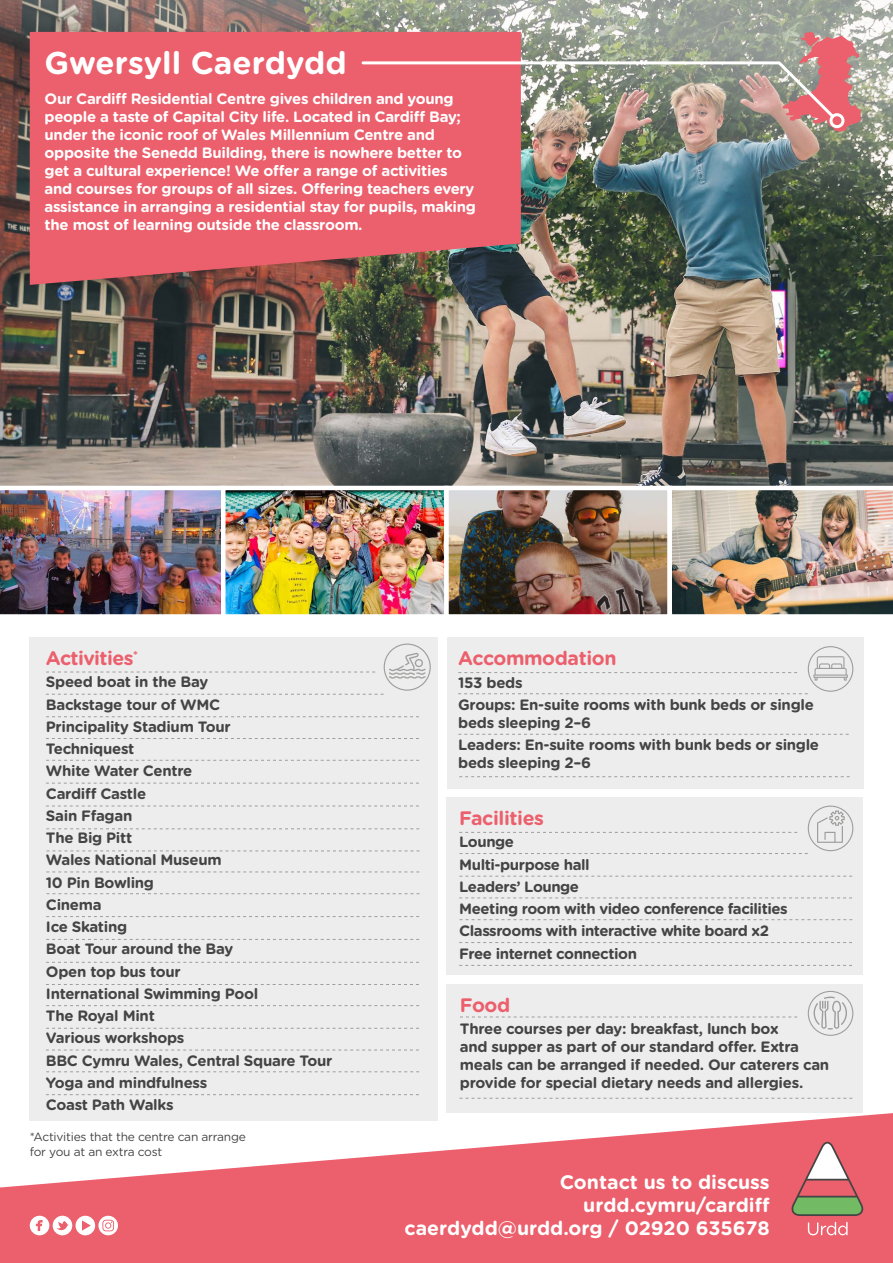
<style>
.page{position:relative;width:893px;height:1263px;background:#fff}
.page>*{position:absolute;margin:0;border:0;box-sizing:border-box;transform-origin:0 0}
.t1{font:700 31.5px "Gotham Rounded";color:#fff}
.t2{font:700 19.5px/23.4px "Gotham Rounded";color:#fff;text-align:right}
.t3{font:700 19.5px "Gotham Rounded";letter-spacing:-.02em;color:#ec5f6c}
.t4{font:700 15px/22.2px "Gotham Rounded";letter-spacing:-.02em;color:#454444}
.t5{font:700 15px/18px "Gotham Rounded";letter-spacing:-.02em;color:#fff}
.t6{font:12px/14.4px "Gotham Rounded";letter-spacing:-.02em;color:#454444}
</style>
<div class="page">
<img style="left:0;top:300px;width:893px;height:186px">
<img style="left:0;top:0;width:893px;height:300px">
<svg style="left:30px;top:32px;width:491px;height:253px;background:#de5d67"></svg>
<svg style="left:0;top:1113px;width:893px;height:150px;fill:#ec5f6c"></svg>
<svg style="left:808px;top:1222px;width:40px;height:13px"></svg>
<svg style="left:791px;top:1142px;width:73px;height:74px;background:#c4857b"></svg>
<img style="left:226px;top:491px;width:441px;height:123px">
<img style="left:0;top:490px;width:221px;height:125px">
<div style="left:221px;top:486px;width:228px;height:133px;border:4px solid #fff"></div>
<div style="left:444px;top:486px;width:228px;height:133px;border:4px solid #fff"></div>
<img style="left:667px;top:486px;width:226px;height:133px">
<div style="left:30px;top:637px;width:408px;height:483px;background:#ededed"></div>
<div style="left:447px;top:637px;width:416px;height:151px;background:#ededed"></div>
<div style="left:447px;top:984px;width:416px;height:129px;background:#ededed"></div>
<div style="left:446px;top:797px;width:417px;height:178px;background:#ededed"></div>
<svg style="left:46px;top:716px;width:373px;height:1px"></svg>
<svg style="left:46px;top:760px;width:373px;height:1px"></svg>
<svg style="left:46px;top:738px;width:373px;height:1px"></svg>
<svg style="left:46px;top:806px;width:373px;height:1px"></svg>
<svg style="left:46px;top:783px;width:373px;height:1px"></svg>
<svg style="left:46px;top:828px;width:373px;height:1px"></svg>
<svg style="left:46px;top:872px;width:373px;height:1px"></svg>
<svg style="left:46px;top:851px;width:374px;height:1px"></svg>
<svg style="left:46px;top:893px;width:374px;height:1px"></svg>
<svg style="left:46px;top:939px;width:373px;height:1px"></svg>
<svg style="left:46px;top:916px;width:373px;height:1px"></svg>
<svg style="left:46px;top:984px;width:373px;height:1px"></svg>
<svg style="left:46px;top:962px;width:373px;height:1px"></svg>
<svg style="left:46px;top:1028px;width:373px;height:1px"></svg>
<svg style="left:46px;top:1005px;width:373px;height:1px"></svg>
<svg style="left:46px;top:1071px;width:373px;height:1px"></svg>
<svg style="left:46px;top:1050px;width:373px;height:1px"></svg>
<svg style="left:46px;top:1094px;width:373px;height:1px"></svg>
<svg style="left:458px;top:734px;width:391px;height:1px"></svg>
<svg style="left:459px;top:776px;width:391px;height:1px"></svg>
<svg style="left:459px;top:876px;width:393px;height:1px"></svg>
<svg style="left:460px;top:919px;width:392px;height:1px"></svg>
<svg style="left:459px;top:898px;width:393px;height:1px"></svg>
<svg style="left:459px;top:965px;width:393px;height:1px"></svg>
<svg style="left:459px;top:942px;width:393px;height:1px"></svg>
<svg style="left:460px;top:1017px;width:337px;height:1px"></svg>
<svg style="left:458px;top:646px;width:395px;height:48px"></svg>
<svg style="left:459px;top:805px;width:394px;height:49px"></svg>
<svg style="left:808px;top:991px;width:45px;height:45px"></svg>
<svg style="left:30px;top:1216px;width:88px;height:19px"></svg>
<svg style="left:46px;top:643px;width:385px;height:52px"></svg>
<img style="left:360px;top:32px;width:501px;height:100px">
<div style="left:829px;top:113px;width:15px;height:15px;border:3px solid #fff;border-radius:50%"></div>
<svg style="left:460px;top:1098px;width:392px;height:1px"></svg>
<h1 class="t1" style="left:45px;top:40px;width:303px">Gwersyll Caerdydd</h1>
<p class="t5" style="left:45px;top:89px;width:433px">Our Cardiff Residential Centre gives children and young people a taste of Capital City life. Located in Cardiff Bay; under the iconic roof of Wales Millennium Centre and opposite the Senedd Building, there is nowhere better to get a cultural experience! We offer a range of activities and courses for groups of all sizes. Offering teachers every assistance in arranging a residential stay for pupils, making the most of learning outside the classroom.</p>
<h2 class="t3" style="left:46px;top:644px;width:93px">Activities<sup>*</sup></h2>
<p class="t4" style="left:46px;top:670px;width:288px">Speed boat in the Bay<br>Backstage tour of WMC<br>Principality Stadium Tour<br>Techniquest<br>White Water Centre<br>Cardiff Castle<br>Sain Ffagan<br>The Big Pitt<br>Wales National Museum<br>10 Pin Bowling<br>Cinema<br>Ice Skating<br>Boat Tour around the Bay<br>Open top bus tour<br>International Swimming Pool<br>The Royal Mint<br>Various workshops<br>BBC Cymru Wales, Central Square Tour<br>Yoga and mindfulness<br>Coast Path Walks</p>
<p class="t6" style="left:30px;top:1129px;width:218px">*Activities that the centre can arrange for you at an extra cost</p>
<h2 class="t3" style="left:458px;top:644px;width:160px">Accommodation</h2>
<p class="t4" style="left:458px;top:670px;width:357px">153 beds<br>Groups: En-suite rooms with bunk beds or single</p>
<p class="t4" style="left:458px;top:711px;width:362px">beds sleeping 2–6<br>Leaders: En-suite rooms with bunk beds or single</p>
<p class="t4" style="left:458px;top:751px;width:134px">beds sleeping 2–6</p>
<h2 class="t3" style="left:459px;top:804px;width:86px">Facilities</h2>
<p class="t4" style="left:459px;top:830px;width:330px">Lounge<br>Multi-purpose hall<br>Leaders’ Lounge<br>Meeting room with video conference facilities<br>Classrooms with interactive white board x2<br>Free internet connection</p>
<h2 class="t3" style="left:460px;top:990px;width:52px">Food</h2>
<p class="t4" style="left:460px;top:1019px;width:371px;line-height:18px">Three courses per day: breakfast, lunch box<br>and supper as part of our standard offer. Extra meals can be arranged if needed. Our caterers can provide for special dietary needs and allergies.</p>
<h2 class="t2" style="left:405px;top:1169px;width:367px">Contact us to discuss urdd.cymru/cardiff caerdydd@urdd.org / 02920 635678</h2>
</div>
